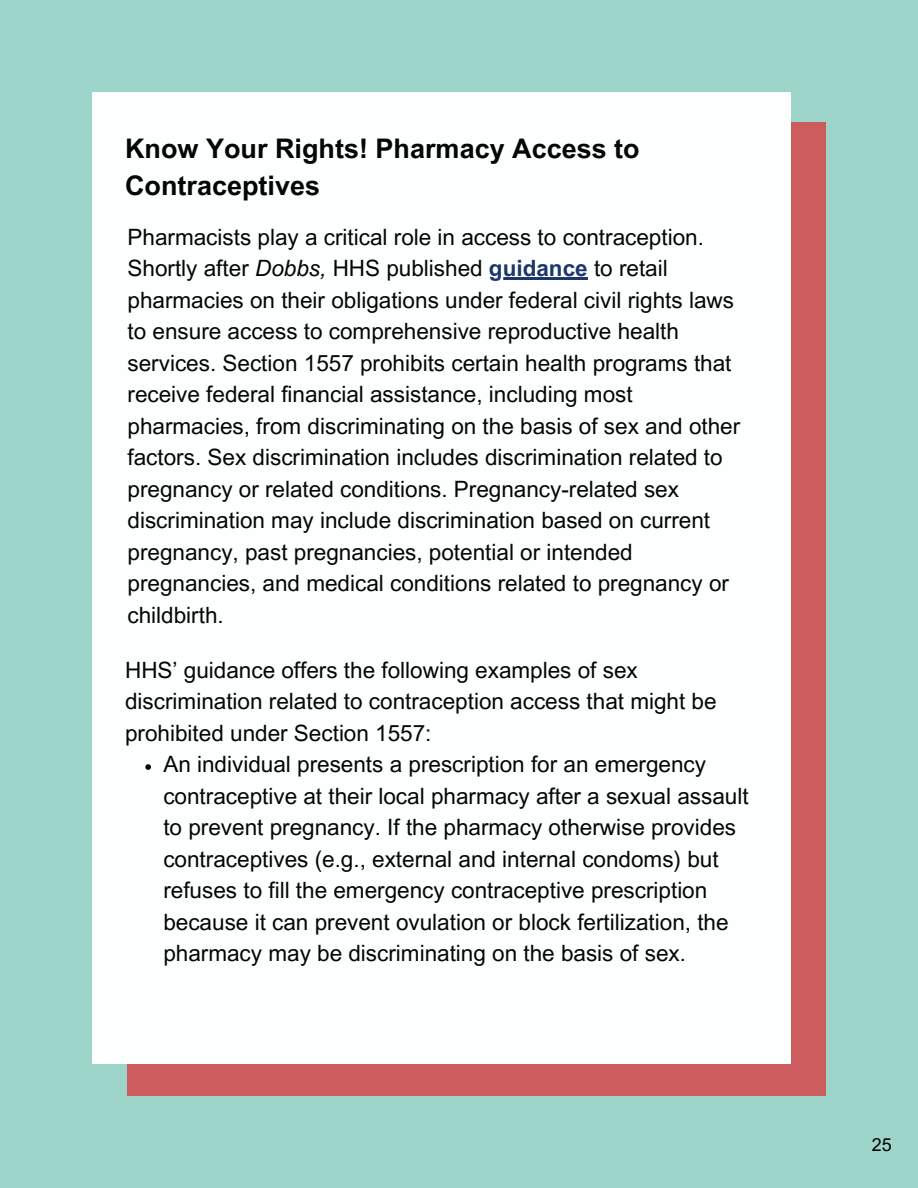
<style>
.page{position:relative;width:918px;height:1188px;background:#9ed5ca}
.page>*{position:absolute;margin:0;border:0;box-sizing:border-box;transform-origin:0 0}
.t1{font:700 27px/37.2px "Arial MT Pro";color:#040606}
.t2{font:22.5px/31.5px "Arial MT Pro";color:#040606}
.t3{font:18px "Arial MT Pro";color:#000}
.s1{font-style:italic}
.s2{font-weight:700;color:#1d366b}
</style>
<div class="page">
<div style="left:128px;top:123px;width:698px;height:973px;background:#cc5c5d"></div>
<div style="left:92px;top:92px;width:698px;height:972px;background:#fdfefe"></div>
<hr style="left:489px;top:277px;width:99px;height:3px;background:#1d366b">
<svg style="left:145px;top:764px;width:6px;height:6px"></svg>
<h2 class="t1" style="left:125px;top:133px;width:516px">Know Your Rights! Pharmacy Access to<br>Contraceptives</h2>
<p class="t2" style="left:128px;top:224px;width:614px">Pharmacists play a critical role in access to contraception.<br>Shortly after <span class="s1">Dobbs,</span> HHS published <span class="s2">guidance</span> to retail pharmacies on their obligations under federal civil rights laws to ensure access to comprehensive reproductive health services. Section 1557 prohibits certain health programs that receive federal financial assistance, including most pharmacies, from discriminating on the basis of sex and other factors. Sex discrimination includes discrimination related to pregnancy or related conditions. Pregnancy-related sex discrimination may include discrimination based on current pregnancy, past pregnancies, potential or intended pregnancies, and medical conditions related to pregnancy or childbirth.</p>
<p class="t2" style="left:125px;top:657px;width:593px">HHS’ guidance offers the following examples of sex discrimination related to contraception access that might be prohibited under Section 1557:</p>
<p class="t2" style="left:163px;top:751px;width:587px">An individual presents a prescription for an emergency contraceptive at their local pharmacy after a sexual assault to prevent pregnancy. If the pharmacy otherwise provides contraceptives (e.g., external and internal condoms) but refuses to fill the emergency contraceptive prescription because it can prevent ovulation or block fertilization, the pharmacy may be discriminating on the basis of sex.</p>
<p class="t3" style="left:872px;top:1138px;width:22px">25</p>
</div>
